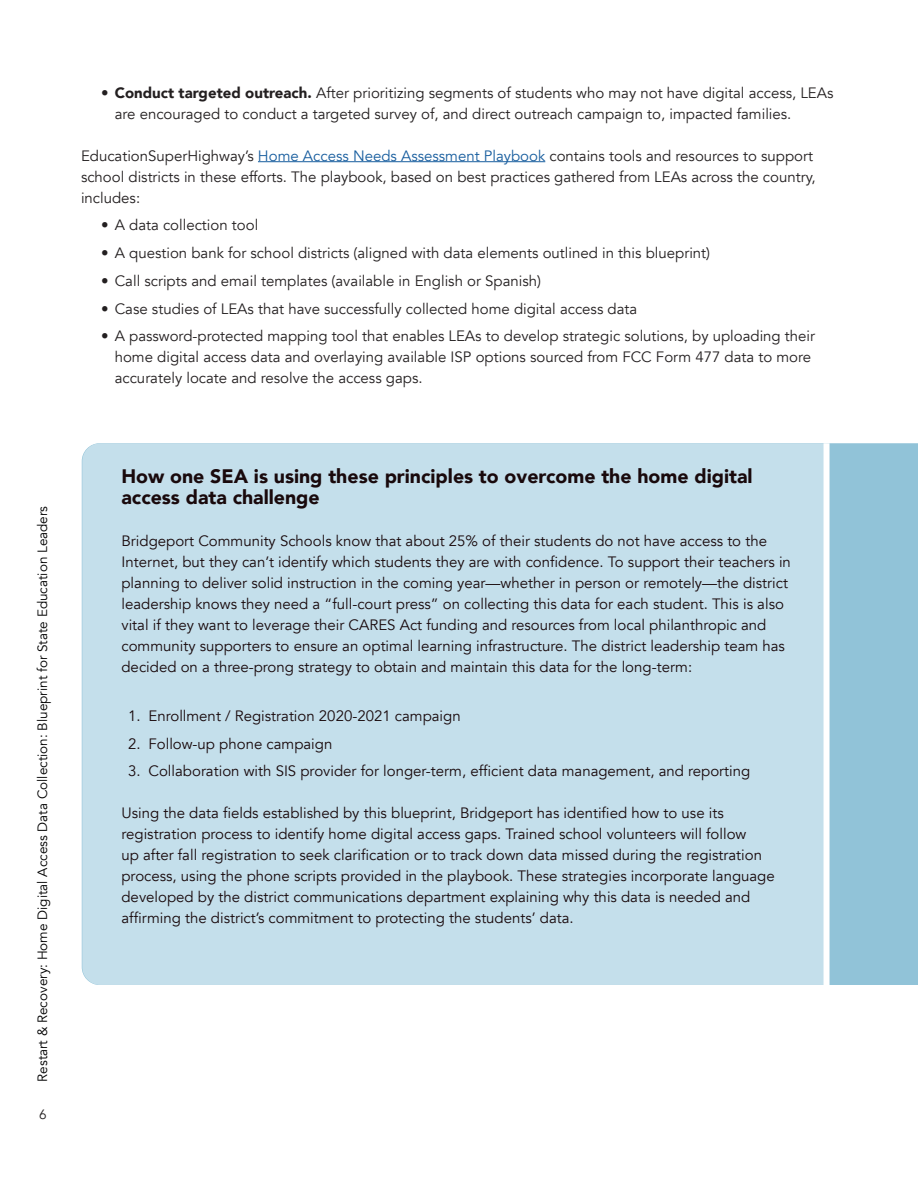
<style>
.page{position:relative;width:918px;height:1188px;background:#fff}
.page>*{position:absolute;margin:0;border:0;box-sizing:border-box;transform-origin:0 0}
.t1{font:900 19.5px/21px "Avenir";color:#19090c}
.t2{font:15px/21px "Avenir";color:#19090c}
.t3{font:15px/21px "Avenir";color:#231f20}
.t4{font:13.5px "Avenir";color:#000}
.t5{font:13.5px "Avenir";color:#231f20}
.s1{font-weight:900}
.s2{color:#175d9e}
</style>
<div class="page">
<hr style="left:258px;top:161px;width:287px;height:1px;background:#175d9e">
<div style="left:830px;top:443px;width:88px;height:542px;background:#91c3d8"></div>
<div style="left:82px;top:443px;width:742px;height:542px;background:#c4dfeb"></div>
<p class="t3" style="left:115px;top:82px;width:720px;text-indent:-14px"><span class="s1">• Conduct targeted outreach.</span> After prioritizing segments of students who may not have digital access, LEAs are encouraged to conduct a targeted survey of, and direct outreach campaign to, impacted families.</p>
<p class="t3" style="left:81px;top:145px;width:736px">EducationSuperHighway’s <span class="s2">Home Access Needs Assessment Playbook</span> contains tools and resources to support school districts in these efforts. The playbook, based on best practices gathered from LEAs across the country, includes:</p>
<p class="t3" style="left:101px;top:215px;width:159px">• A data collection tool</p>
<p class="t3" style="left:101px;top:243px;width:610px">• A question bank for school districts (aligned with data elements outlined in this blueprint)</p>
<p class="t3" style="left:101px;top:270px;width:441px">• Call scripts and email templates (available in English or Spanish)</p>
<p class="t3" style="left:101px;top:298px;width:538px">• Case studies of LEAs that have successfully collected home digital access data</p>
<p class="t3" style="left:115px;top:326px;width:702px;text-indent:-14px">• A password-protected mapping tool that enables LEAs to develop strategic solutions, by uploading their home digital access data and overlaying available ISP options sourced from FCC Form 477 data to more accurately locate and resolve the access gaps.</p>
<p class="t4" style="left:35px;top:1082px;width:577px;rotate:-90deg">Restart &amp; Recovery: Home Digital Access Data Collection: Blueprint for State Education Leaders</p>
<p class="t5" style="left:39px;top:1107px;width:9px">6</p>
<p class="t1" style="left:122px;top:465px;width:633px">How one SEA is using these principles to overcome the home digital access data challenge</p>
<p class="t2" style="left:122px;top:531px;width:671px">Bridgeport Community Schools know that about 25% of their students do not have access to the Internet, but they can’t identify which students they are with confidence. To support their teachers in planning to deliver solid instruction in the coming year—whether in person or remotely—the district leadership knows they need a “full-court press” on collecting this data for each student. This is also vital if they want to leverage their CARES Act funding and resources from local philanthropic and community supporters to ensure an optimal learning infrastructure. The district leadership team has decided on a three-prong strategy to obtain and maintain this data for the long-term:</p>
<p class="t2" style="left:128px;top:705px;width:334px">1. Enrollment / Registration 2020-2021 campaign</p>
<p class="t2" style="left:128px;top:733px;width:206px">2. Follow-up phone campaign</p>
<p class="t2" style="left:128px;top:761px;width:624px">3. Collaboration with SIS provider for longer-term, efficient data management, and reporting</p>
<p class="t2" style="left:122px;top:803px;width:655px">Using the data fields established by this blueprint, Bridgeport has identified how to use its registration process to identify home digital access gaps. Trained school volunteers will follow<br>up after fall registration to seek clarification or to track down data missed during the registration process, using the phone scripts provided in the playbook. These strategies incorporate language developed by the district communications department explaining why this data is needed and affirming the district’s commitment to protecting the students’ data.</p>
</div>
